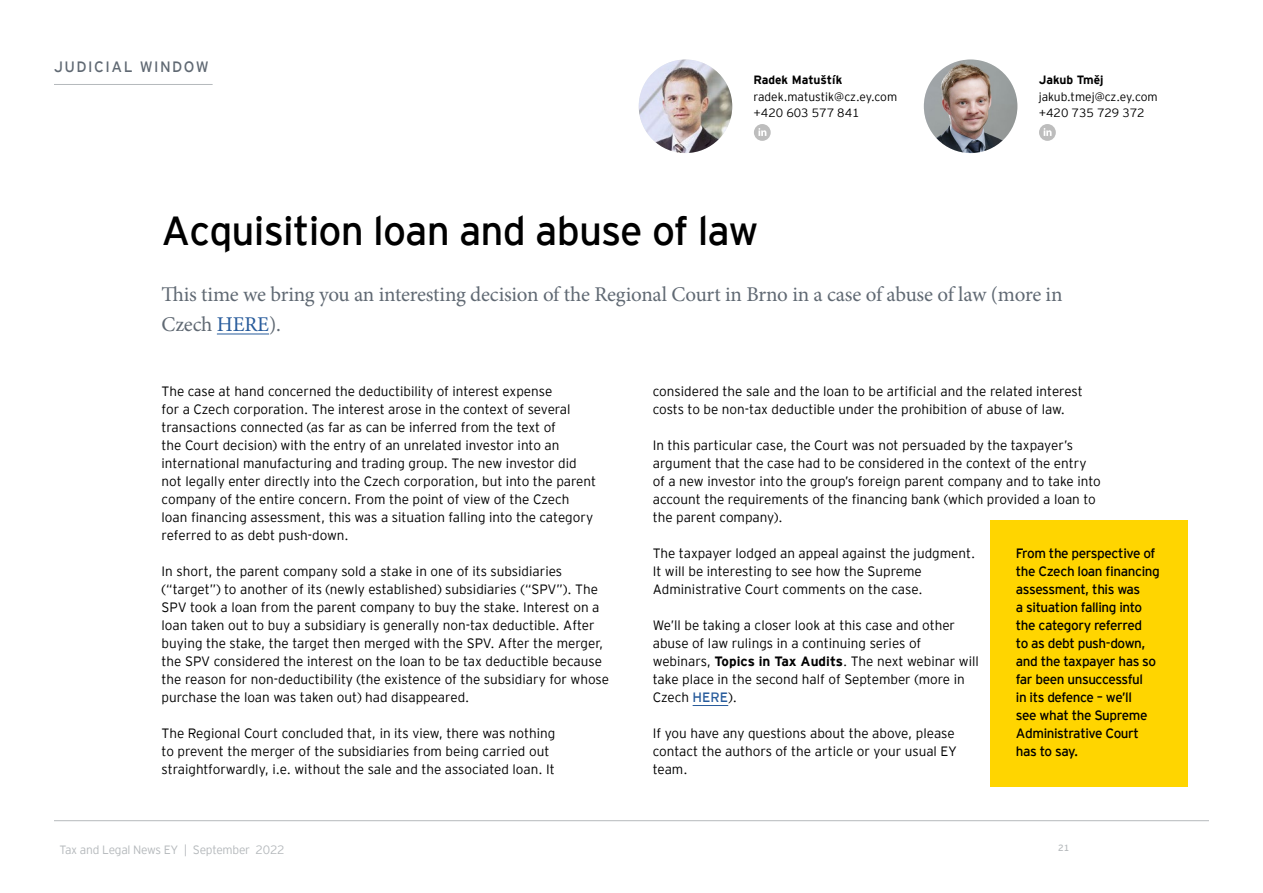
<style>
.page{position:relative;width:1263px;height:893px;background:#fff}
.page>*{position:absolute;margin:0;border:0;box-sizing:border-box;transform-origin:0 0}
.t1{font:40.5px "EY Interstate";letter-spacing:-.02em;color:#000}
.t2{font:21px/30px "Minion Pro";letter-spacing:-.01em;color:#606973}
.t3{font:15px "EY Interstate";letter-spacing:.1em;color:#606973}
.t4{font:300 13.5px/18px "EY Interstate";color:#000}
.t5{font:13.5px/18px "EY Interstate";letter-spacing:-.03em;color:#000}
.t6{font:300 12px/16.5px "EY Interstate";color:#000}
.t7{font:300 12px "EY Interstate";letter-spacing:-.02em;color:#b5b9bc}
.t8{font:700 12px "EY Interstate";color:#000}
.t9{font:9px "EY Interstate";color:#b5b9bc}
.s1{color:#275b9b}
.s2{font-weight:700}
.s3{font-weight:400;color:#275b9b}
</style>
<div class="page">
<hr style="left:54px;top:820px;width:1155px;height:1px;background:#b5b9bc">
<hr style="left:217px;top:334px;width:52px;height:1px;background:#275b9b">
<hr style="left:693px;top:705px;width:35px;height:1px;background:#275b9b">
<div style="left:990px;top:520px;width:197px;height:267px;background:#ffd500"></div>
<img style="left:639px;top:60px;width:93px;height:93px;border-radius:47px">
<svg style="left:754px;top:124px;width:17px;height:17px"></svg>
<img style="left:924px;top:60px;width:93px;height:93px;border-radius:47px">
<svg style="left:1039px;top:124px;width:17px;height:17px"></svg>
<hr style="left:54px;top:84px;width:159px;height:1px;background:#b5b9bc">
<p class="t3" style="left:54px;top:56px;width:156px">JUDICIAL WINDOW</p>
<p class="t8" style="left:753px;top:71px;width:90px">Radek Matuštík</p>
<p class="t6" style="left:753px;top:87px;width:145px">radek.matustik@cz.ey.com +420 603 577 841</p>
<p class="t8" style="left:1039px;top:71px;width:67px">Jakub Tměj</p>
<p class="t6" style="left:1039px;top:87px;width:121px">jakub.tmej@cz.ey.com +420 735 729 372</p>
<h1 class="t1" style="left:162px;top:202px;width:598px">Acquisition loan and abuse of law</h1>
<h2 class="t2" style="left:162px;top:279px;width:902px">This time we bring you an interesting decision of the Regional Court in Brno in a case of abuse of law (more in<br>Czech <span class="s1">HERE</span>).</h2>
<p class="t4" style="left:162px;top:381px;width:436px">The case at hand concerned the deductibility of interest expense<br>for a Czech corporation. The interest arose in the context of several transactions connected (as far as can be inferred from the text of<br>the Court decision) with the entry of an unrelated investor into an international manufacturing and trading group. The new investor did not legally enter directly into the Czech corporation, but into the parent company of the entire concern. From the point of view of the Czech loan financing assessment, this was a situation falling into the category referred to as debt push-down.</p>
<p class="t4" style="left:162px;top:561px;width:449px">In short, the parent company sold a stake in one of its subsidiaries (“target”) to another of its (newly established) subsidiaries (“SPV”). The SPV took a loan from the parent company to buy the stake. Interest on a loan taken out to buy a subsidiary is generally non-tax deductible. After buying the stake, the target then merged with the SPV. After the merger, the SPV considered the interest on the loan to be tax deductible because the reason for non-deductibility (the existence of the subsidiary for whose purchase the loan was taken out) had disappeared.</p>
<p class="t4" style="left:162px;top:723px;width:395px">The Regional Court concluded that, in its view, there was nothing to prevent the merger of the subsidiaries from being carried out straightforwardly, i.e. without the sale and the associated loan. It</p>
<p class="t4" style="left:653px;top:381px;width:432px">considered the sale and the loan to be artificial and the related interest costs to be non-tax deductible under the prohibition of abuse of law.</p>
<p class="t4" style="left:653px;top:435px;width:449px">In this particular case, the Court was not persuaded by the taxpayer’s argument that the case had to be considered in the context of the entry of a new investor into the group’s foreign parent company and to take into account the requirements of the financing bank (which provided a loan to the parent company).</p>
<p class="t4" style="left:653px;top:543px;width:324px">The taxpayer lodged an appeal against the judgment.<br>It will be interesting to see how the Supreme<br>Administrative Court comments on the case.</p>
<p class="t4" style="left:653px;top:615px;width:328px">We’ll be taking a closer look at this case and other abuse of law rulings in a continuing series of webinars, <span class="s2">Topics in Tax Audits</span>. The next webinar will take place in the second half of September (more in Czech <span class="s3">HERE</span>).</p>
<p class="t4" style="left:653px;top:723px;width:306px">If you have any questions about the above, please contact the authors of the article or your usual EY team.</p>
<p class="t5" style="left:1016px;top:543px;width:145px">From the perspective of the Czech loan financing assessment, this was<br>a situation falling into the category referred<br>to as debt push-down, and the taxpayer has so far been unsuccessful<br>in its defence – we’ll<br>see what the Supreme<br>Administrative Court has to say.</p>
<p class="t7" style="left:60px;top:841px;width:227px">Tax and Legal News EY | September 2022</p>
<p class="t9" style="left:1058px;top:842px;width:12px">21</p>
</div>
